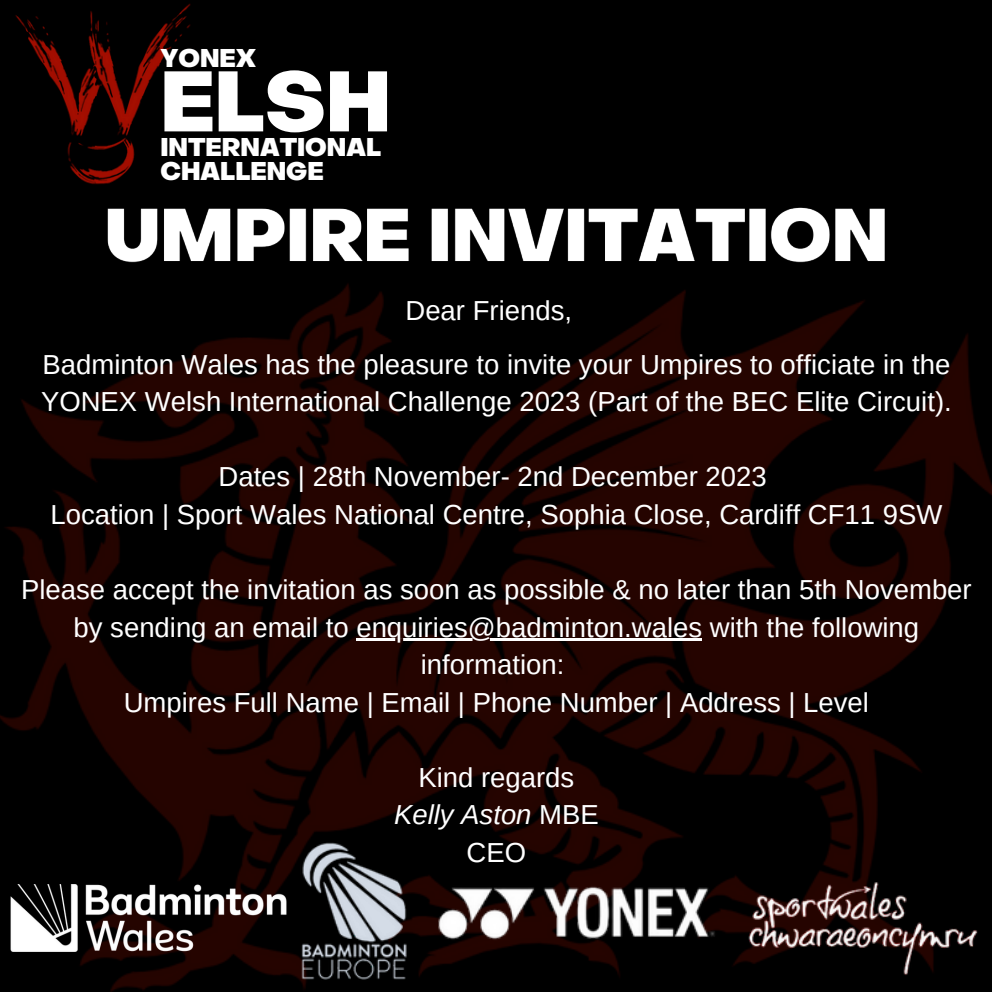
<style>
.page{position:relative;width:992px;height:992px;background:#000}
.page>*{position:absolute;margin:0;border:0;box-sizing:border-box;transform-origin:0 0}
.t1{font:800 83.75px "Object Sans";color:#fff}
.t2{font:27.5px/37.5px "Arimo";color:#fff}
.t3{font:italic 27.5px "Arimo";color:#fff}
.t4{font:800 25px "Object Sans";color:#fff}
.s1{font-style:normal}
</style>
<div class="page">
<img style="left:0;top:285px;width:992px;height:707px">
<img style="left:15px;top:3px;width:176px;height:182px">
<img style="left:107px;top:207px;width:778px;height:78px">
<hr style="left:356px;top:639px;width:346px;height:2px;background:#fff">
<img style="left:747px;top:874px;width:233px;height:106px">
<img style="left:0;top:857px;width:300px;height:122px">
<img style="left:300px;top:841px;width:108px;height:139px">
<img style="left:407px;top:857px;width:334px;height:124px">
<p class="t4" style="left:160px;top:48px;width:97px">YONEX</p>
<p class="t1" style="left:160px;top:69px;width:232px">ELSH</p>
<p class="t4" style="left:160px;top:137px;width:222px">INTERNATIONAL</p>
<p class="t4" style="left:160px;top:161px;width:165px">CHALLENGE</p>
<p class="t2" style="left:405px;top:291px;width:168px">Dear Friends,</p>
<p class="t2" style="left:41px;top:345px;width:912px">Badminton Wales has the pleasure to invite your Umpires to officiate in the<br>YONEX Welsh International Challenge 2023 (Part of the BEC Elite Circuit).</p>
<p class="t2" style="left:218px;top:458px;width:550px">Dates | 28th November- 2nd December 2023</p>
<p class="t2" style="left:50px;top:496px;width:893px">Location | Sport Wales National Centre, Sophia Close, Cardiff CF11 9SW</p>
<p class="t2" style="left:21px;top:571px;width:952px;text-align:center">Please accept the invitation as soon as possible &amp; no later than 5th November by sending an email to enquiries@badminton.wales with the following information:</p>
<p class="t2" style="left:124px;top:683px;width:747px">Umpires Full Name | Email | Phone Number | Address | Level</p>
<p class="t2" style="left:418px;top:758px;width:157px">Kind regards</p>
<p class="t3" style="left:394px;top:799px;width:206px">Kelly Aston <span class="s1">MBE</span></p>
<p class="t2" style="left:467px;top:833px;width:61px">CEO</p>
</div>
